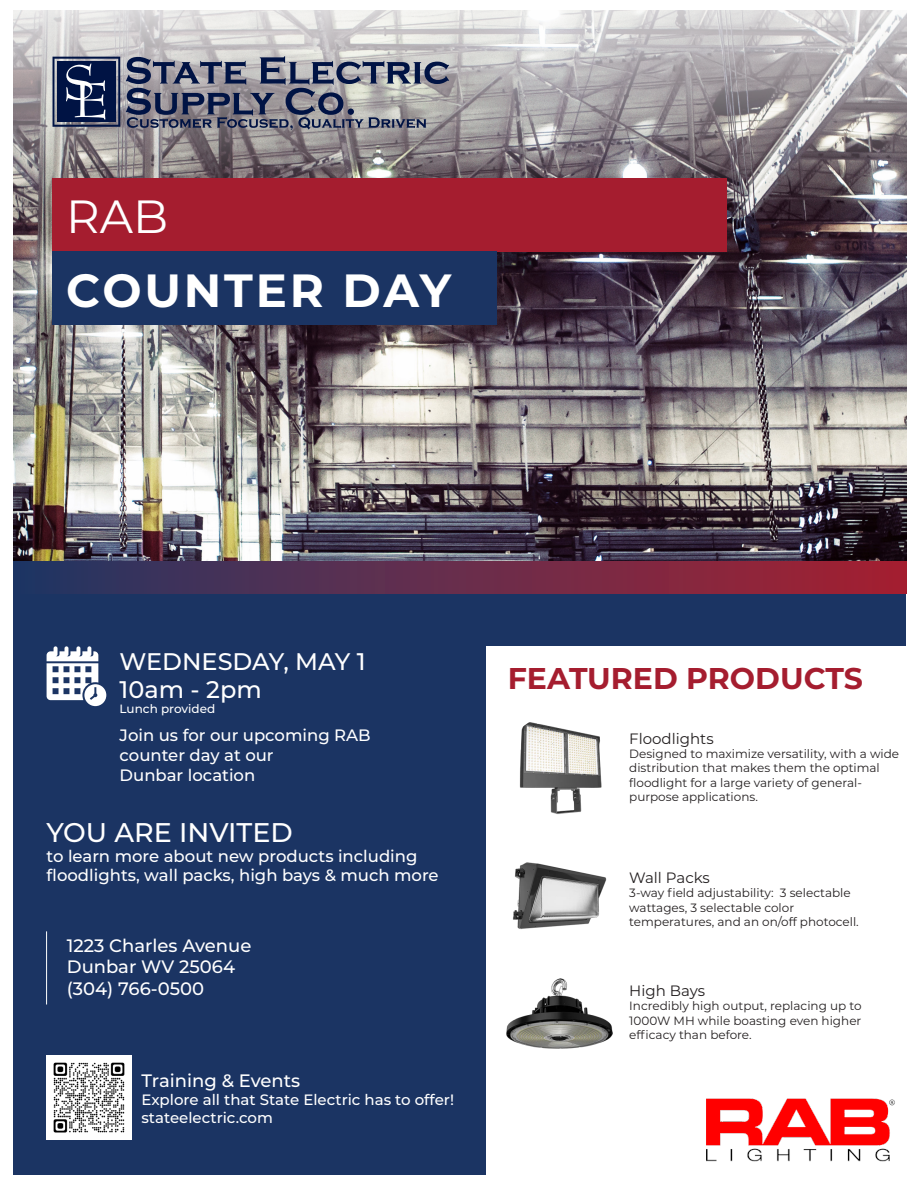
<style>
.page{position:relative;width:918px;height:1188px;background:#fff}
.page>*{position:absolute;margin:0;border:0;box-sizing:border-box;transform-origin:0 0}
.t1{font:700 46.5px "Montserrat";letter-spacing:.06em;color:#fff}
.t2{font:46.5px "Montserrat";color:#fff}
.t3{font:700 30px "Montserrat";color:#a51d2f}
.t4{font:500 27px "Montserrat";color:#fff}
.t5{font:500 24px "Montserrat";color:#fff}
.t6{font:500 18px "Montserrat";color:#fff}
.t7{font:500 16.5px/19.8px "Montserrat";color:#fff}
.t8{font:500 15px "Montserrat";color:#fff}
.t9{font:15px "Montserrat";color:#231f20}
.t10{font:12px/14.4px "Montserrat";color:#231f20}
.t11{font:500 12px "Montserrat";color:#fff}
</style>
<div class="page">
<img style="left:14px;top:11px;width:892px;height:551px">
<div style="left:53px;top:179px;width:674px;height:73px;background:#a51d2f"></div>
<div style="left:53px;top:252px;width:444px;height:73px;background:#1b3463"></div>
<div style="left:14px;top:583px;width:892px;height:591px;background:#1b3463"></div>
<div style="left:486px;top:646px;width:432px;height:536px;background:#fff"></div>
<img style="left:519px;top:722px;width:83px;height:92px">
<img style="left:506px;top:978px;width:107px;height:71px">
<img style="left:513px;top:862px;width:94px;height:67px">
<div style="left:14px;top:562px;width:892px;height:32px;background:linear-gradient(to right,#253764,#a72131)"></div>
<svg style="left:47px;top:646px;width:59px;height:60px"></svg>
<hr style="left:46px;top:931px;width:1px;height:74px;background:#fff">
<img style="left:47px;top:1055px;width:84px;height:85px">
<svg style="left:53px;top:57px;width:67px;height:70px"></svg>
<svg style="left:126px;top:56px;width:323px;height:74px"></svg>
<img style="left:706px;top:1098px;width:189px;height:64px">
<p class="t2" style="left:66px;top:185px;width:104px">RAB</p>
<p class="t1" style="left:66px;top:257px;width:387px">COUNTER DAY</p>
<p class="t5" style="left:120px;top:644px;width:248px">WEDNESDAY, MAY 1</p>
<p class="t5" style="left:120px;top:673px;width:144px">10am - 2pm</p>
<p class="t11" style="left:120px;top:700px;width:97px">Lunch provided</p>
<p class="t7" style="left:120px;top:725px;width:253px">Join us for our upcoming RAB</p>
<p class="t7" style="left:120px;top:744px;width:156px">counter day at our</p>
<p class="t7" style="left:120px;top:764px;width:137px">Dunbar location</p>
<p class="t4" style="left:47px;top:813px;width:248px">YOU ARE INVITED</p>
<p class="t7" style="left:47px;top:845px;width:394px">to learn more about new products including floodlights, wall packs, high bays &amp; much more</p>
<p class="t6" style="left:67px;top:933px;width:186px">1223 Charles Avenue</p>
<p class="t6" style="left:67px;top:954px;width:170px">Dunbar WV 25064</p>
<p class="t6" style="left:67px;top:976px;width:139px">(304) 766-0500</p>
<p class="t6" style="left:141px;top:1068px;width:160px">Training &amp; Events</p>
<p class="t8" style="left:141px;top:1089px;width:314px">Explore all that State Electric has to offer!</p>
<p class="t8" style="left:141px;top:1107px;width:133px">stateelectric.com</p>
<p class="t3" style="left:508px;top:657px;width:357px">FEATURED PRODUCTS</p>
<p class="t9" style="left:629px;top:728px;width:86px">Floodlights</p>
<p class="t10" style="left:629px;top:746px;width:271px">Designed to maximize versatility, with a wide distribution that makes them the optimal floodlight for a large variety of general&shy;purpose applications.</p>
<p class="t9" style="left:629px;top:867px;width:82px">Wall Packs</p>
<p class="t10" style="left:629px;top:885px;width:231px">3-way field adjustability: 3 selectable wattages, 3 selectable color temperatures, and an on/off photocell.</p>
<p class="t9" style="left:629px;top:980px;width:77px">High Bays</p>
<p class="t10" style="left:629px;top:999px;width:234px;text-align:justify">Incredibly high output, replacing up to 1000W MH while boasting even higher efficacy than before.</p>
</div>
